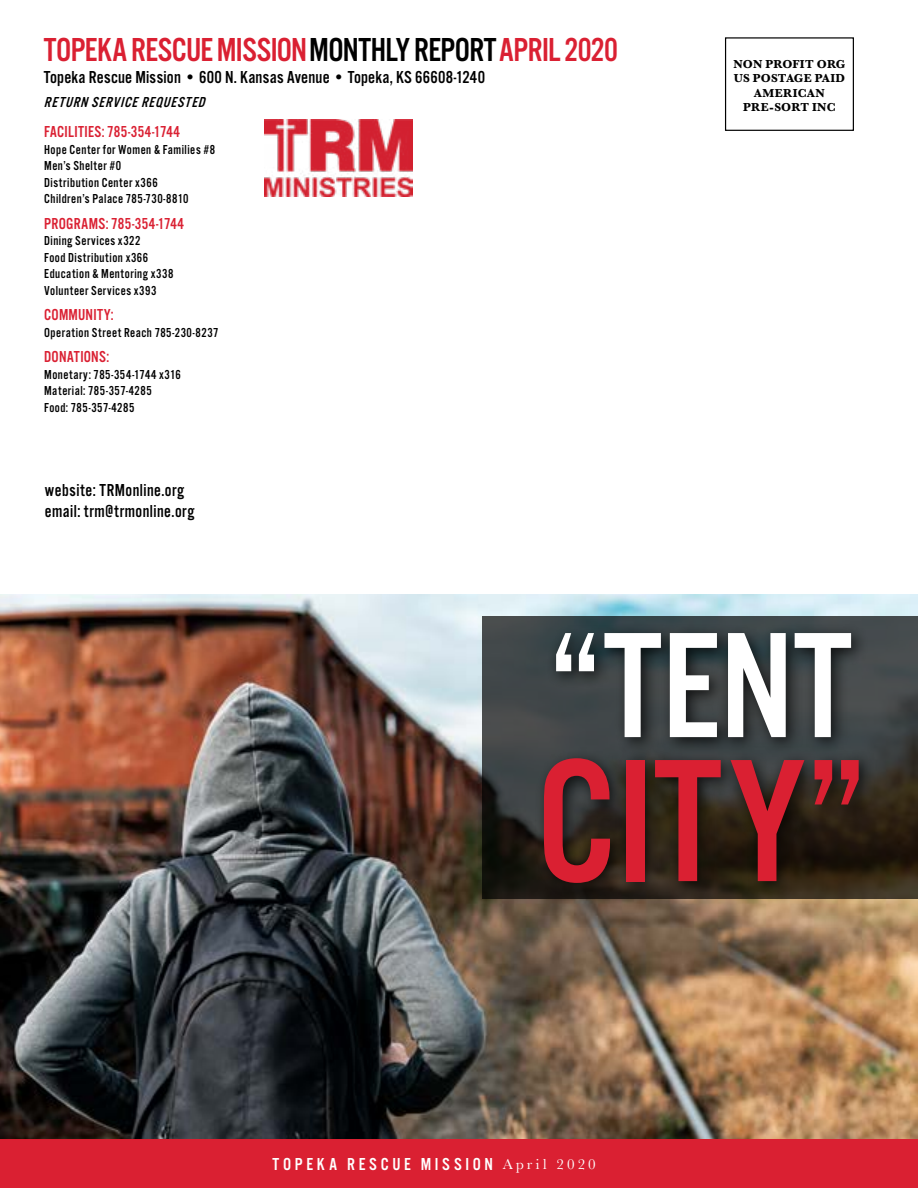
<style>
.page{position:relative;width:918px;height:1188px;background:#fff}
.page>*{position:absolute;margin:0;border:0;box-sizing:border-box;transform-origin:0 0}
.t1{font:181.5px "Alternate Got No 3 D";color:#da2032}
.t2{font:156px "Alternate Got No 3 D";color:#fff}
.t3{font:34.5px "Alternate Got No 3 D";letter-spacing:-.015em;color:#da2032}
.t4{font:18px/21px "Alternate Got No 3 D";letter-spacing:.02em;color:#000}
.t5{font:18px "Alternate Got No 3 D";letter-spacing:.21em;color:#fff}
.t6{font:16.5px "Alternate Got No 3 D";letter-spacing:.015em;color:#da2032}
.t7{font:italic 15px "Alternate Got No 3 D";color:#000}
.t8{font:13.5px/16.5px "Alternate Got No 3 D";letter-spacing:.04em;color:#000}
.t9{font:700 12px/14.4px "Baskerville";letter-spacing:.015em;color:#000;text-align:center}
.s1{color:#000}
.s2{font-family:"Baskerville";font-size:15px}
</style>
<div class="page">
<div style="left:725px;top:37px;width:129px;height:94px;border:1px solid #000"></div>
<img style="left:264px;top:119px;width:148px;height:78px">
<img style="left:0;top:594px;width:918px;height:546px">
<svg style="left:482px;top:616px;width:436px;height:282px;background:#363835"></svg>
<div style="left:0;top:1140px;width:918px;height:48px;background:#da2032"></div>
<div style="left:535px;top:623px;width:342px;height:278px;background:#000;opacity:.75"></div>
<h3 class="t3" style="left:44px;top:32px;width:576px">TOPEKA RESCUE MISSION<span class="s1">MONTHLY REPORT</span>APRIL 2020</h3>
<h3 class="t4" style="left:44px;top:66px;width:443px">Topeka Rescue Mission • 600 N. Kansas Avenue • Topeka, KS 66608-1240</h3>
<p class="t7" style="left:44px;top:94px;width:166px">RETURN SERVICE REQUESTED</p>
<p class="t6" style="left:44px;top:123px;width:138px">FACILITIES: 785-354-1744</p>
<p class="t8" style="left:44px;top:141px;width:172px">Hope Center for Women &amp; Families #8<br>Men’s Shelter #0<br>Distribution Center x366<br>Children’s Palace 785-730-8810</p>
<p class="t6" style="left:44px;top:215px;width:142px">PROGRAMS: 785-354-1744</p>
<p class="t8" style="left:44px;top:233px;width:131px">Dining Services x322<br>Food Distribution x366<br>Education &amp; Mentoring x338<br>Volunteer Services x393</p>
<p class="t6" style="left:44px;top:306px;width:71px">COMMUNITY:</p>
<p class="t8" style="left:44px;top:324px;width:176px">Operation Street Reach 785-230-8237</p>
<p class="t6" style="left:44px;top:348px;width:67px">DONATIONS:</p>
<p class="t8" style="left:44px;top:366px;width:138px">Monetary: 785-354-1744 x316<br>Material: 785-357-4285<br>Food: 785-357-4285</p>
<h3 class="t4" style="left:45px;top:480px;width:151px">website: TRMonline.org email: trm@trmonline.org</h3>
<p class="t9" style="left:733px;top:57px;width:113px">NON PROFIT ORG<br>US POSTAGE PAID<br>AMERICAN<br>PRE-SORT INC</p>
<h2 class="t2" style="left:550px;top:605px;width:304px">“TENT</h2>
<h1 class="t1" style="left:536px;top:728px;width:331px">CITY”</h1>
<h3 class="t5" style="left:273px;top:1155px;width:325px">TOPEKA RESCUE MISSION <span class="s2">April 2020</span></h3>
</div>
